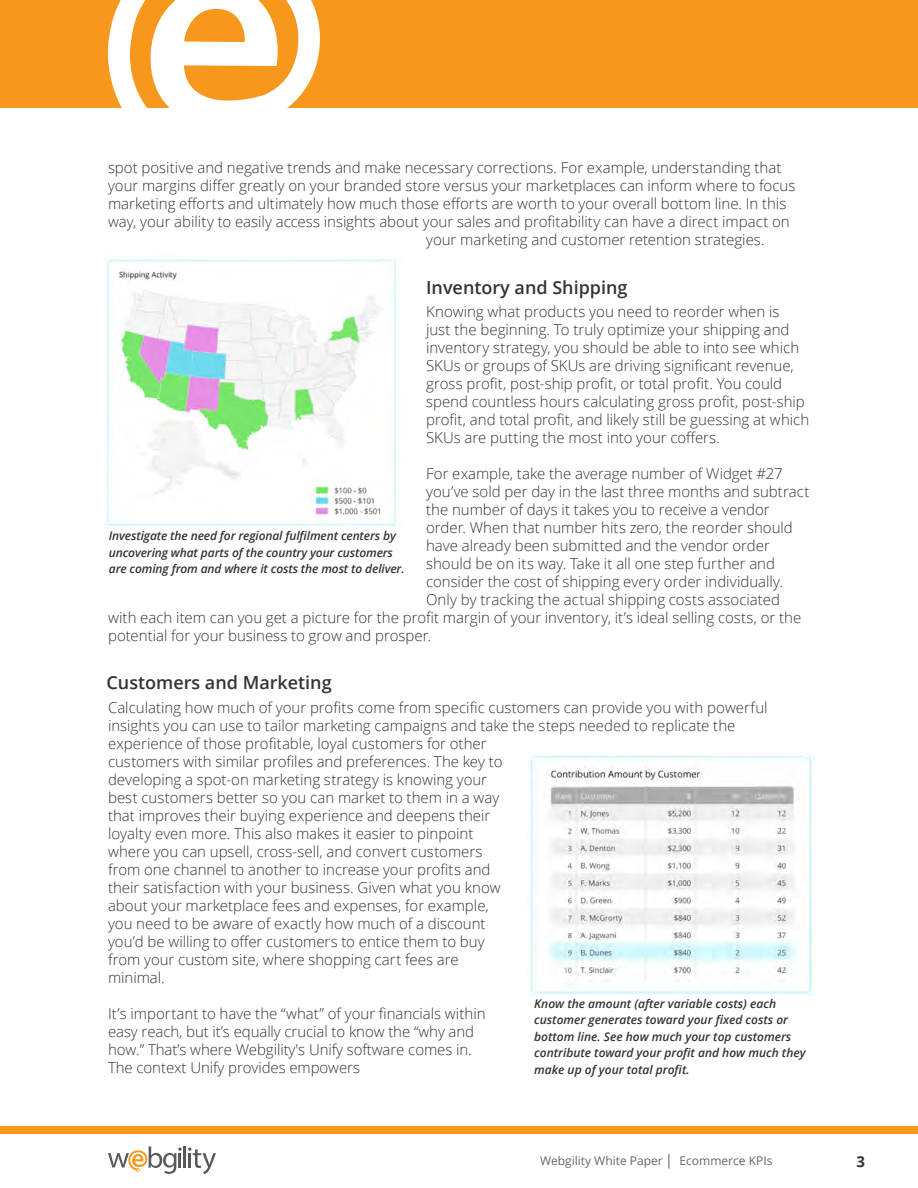
<style>
.page{position:relative;width:918px;height:1188px;background:#fff}
.page>*{position:absolute;margin:0;border:0;box-sizing:border-box;transform-origin:0 0}
.t1{font:600 18px "Open Sans";color:#333}
.Section_Text_PS{font:300 15px/18px "Open Sans";color:#333}
.t2{font:700 15px "Open Sans";color:#333}
.t3{font:italic 600 12px/16.5px "Open Sans";color:#333}
.t4{font:12px "Open Sans";color:#666}
.s1{font-family:"Arial";font-weight:700}
</style>
<div class="page">
<div style="left:0;top:0;width:918px;height:108px;background:#f7981d"></div>
<svg style="left:107px;top:0;width:215px;height:108px"></svg>
<div style="left:0;top:1127px;width:918px;height:7px;background:#f8991d"></div>
<hr style="left:184px;top:1146px;width:2px;height:22px;background:#57585a">
<svg style="left:188px;top:1148px;width:28px;height:26px"></svg>
<svg style="left:108px;top:1146px;width:74px;height:28px"></svg>
<img style="left:106px;top:258px;width:292px;height:270px">
<img style="left:530px;top:755px;width:285px;height:240px">
<p class="Section_Text_PS" style="left:108px;top:159px;width:675px">spot positive and negative trends and make necessary corrections. For example, understanding that</p>
<p class="Section_Text_PS" style="left:108px;top:177px;width:689px">your margins differ greatly on your branded store versus your marketplaces can inform where to focus</p>
<p class="Section_Text_PS" style="left:108px;top:195px;width:680px">marketing efforts and ultimately how much those efforts are worth to your overall bottom line. In this</p>
<p class="Section_Text_PS" style="left:108px;top:213px;width:683px">way, your ability to easily access insights about your sales and profitability can have a direct impact on</p>
<p class="Section_Text_PS" style="left:426px;top:231px;width:340px">your marketing and customer retention strategies.</p>
<p class="t1" style="left:426px;top:275px;width:203px">Inventory and Shipping</p>
<p class="Section_Text_PS" style="left:426px;top:303px;width:385px">Knowing what products you need to reorder when is<br>just the beginning. To truly optimize your shipping and inventory strategy, you should be able to into see which SKUs or groups of SKUs are driving significant revenue, gross profit, post-ship profit, or total profit. You could spend countless hours calculating gross profit, post-ship profit, and total profit, and likely still be guessing at which SKUs are putting the most into your coffers.</p>
<p class="Section_Text_PS" style="left:426px;top:465px;width:358px">For example, take the average number of Widget #27</p>
<p class="Section_Text_PS" style="left:426px;top:483px;width:385px">you’ve sold per day in the last three months and subtract</p>
<p class="Section_Text_PS" style="left:426px;top:501px;width:345px">the number of days it takes you to receive a vendor</p>
<p class="Section_Text_PS" style="left:426px;top:519px;width:368px">order. When that number hits zero, the reorder should</p>
<p class="Section_Text_PS" style="left:426px;top:537px;width:345px">have already been submitted and the vendor order</p>
<p class="Section_Text_PS" style="left:426px;top:555px;width:350px">should be on its way. Take it all one step further and</p>
<p class="Section_Text_PS" style="left:426px;top:573px;width:358px">consider the cost of shipping every order individually.</p>
<p class="Section_Text_PS" style="left:426px;top:591px;width:355px">Only by tracking the actual shipping costs associated</p>
<p class="Section_Text_PS" style="left:108px;top:609px;width:695px">with each item can you get a picture for the profit margin of your inventory, it’s ideal selling costs, or the</p>
<p class="Section_Text_PS" style="left:108px;top:627px;width:324px">potential for your business to grow and prosper.</p>
<p class="t3" style="left:109px;top:527px;width:297px">Investigate the need for regional fulfilment centers by uncovering what parts of the country your customers are coming from and where it costs the most to deliver.</p>
<p class="t1" style="left:106px;top:670px;width:227px">Customers and Marketing</p>
<p class="Section_Text_PS" style="left:108px;top:699px;width:661px">Calculating how much of your profits come from specific customers can provide you with powerful insights you can use to tailor marketing campaigns and take the steps needed to replicate the experience of those profitable, loyal customers for other<br>customers with similar profiles and preferences. The key to<br>developing a spot-on marketing strategy is knowing your<br>best customers better so you can market to them in a way<br>that improves their buying experience and deepens their<br>loyalty even more. This also makes it easier to pinpoint<br>where you can upsell, cross-sell, and convert customers<br>from one channel to another to increase your profits and<br>their satisfaction with your business. Given what you know<br>about your marketplace fees and expenses, for example,<br>you need to be aware of exactly how much of a discount<br>you’d be willing to offer customers to entice them to buy<br>from your custom site, where shopping cart fees are<br>minimal.</p>
<p class="Section_Text_PS" style="left:108px;top:1005px;width:379px">It’s important to have the “what” of your financials within easy reach, but it’s equally crucial to know the “why and how.” That’s where Webgility's Unify software comes in.<br>The context Unify provides empowers</p>
<p class="t3" style="left:534px;top:995px;width:273px">Know the amount (after variable costs) each customer generates toward your fixed costs or bottom line. See how much your top customers contribute toward your profit and how much they make up of your total profit.</p>
<p class="t4" style="left:540px;top:1152px;width:234px">Webgility White Paper <span class="s1">│</span> Ecommerce KPIs</p>
<p class="t2" style="left:857px;top:1151px;width:10px">3</p>
</div>
